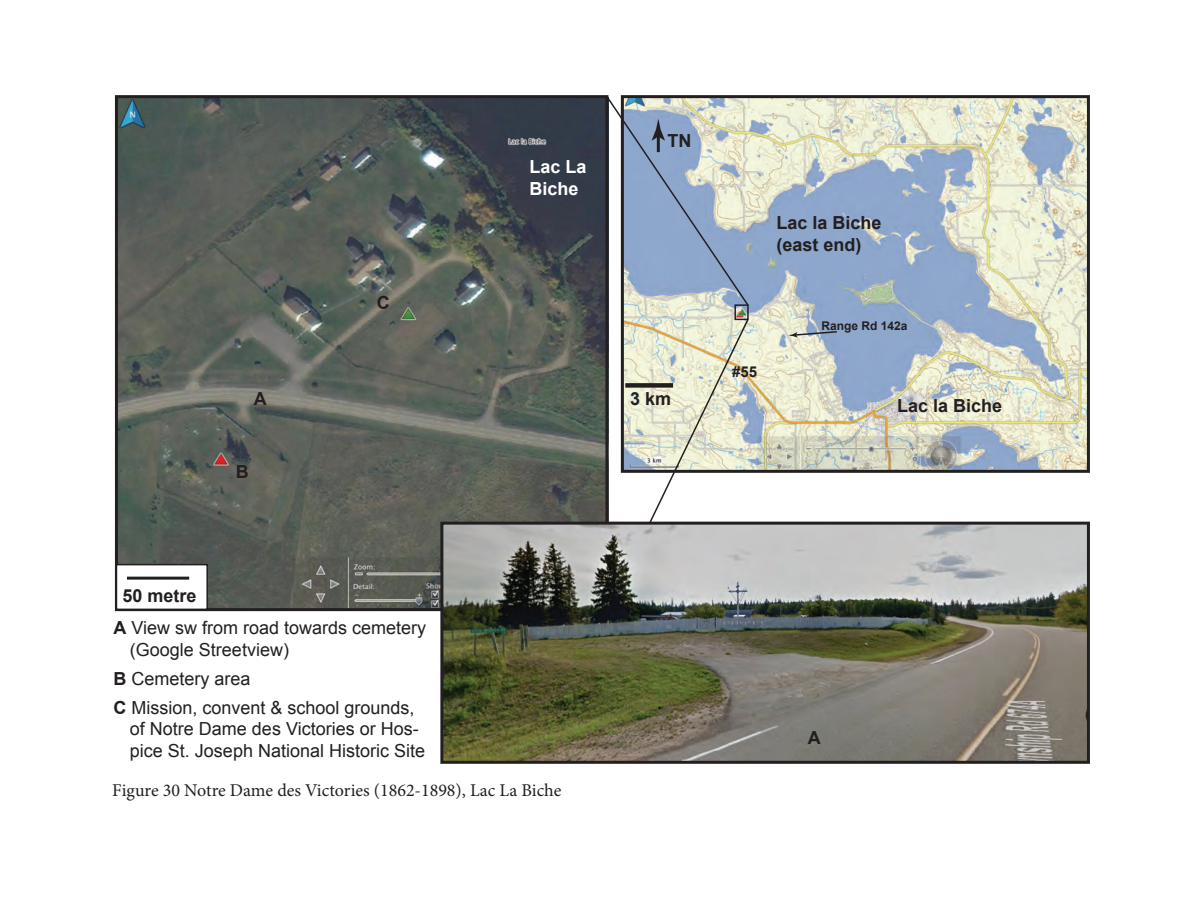
<style>
.page{position:relative;width:1188px;height:918px;background:#fff}
.page>*{position:absolute;margin:0;border:0;box-sizing:border-box;transform-origin:0 0}
.t1{font:18px/21.6px "Arial";color:#231f20}
.t2{font:18px "Minion Pro";color:#231f20}
.t3{font:700 18px/21.6px "Arial";color:#231f20}
.t4{font:700 18px/21.6px "Arial";color:#fff}
.t5{font:700 15px "Arial";color:#231f20}
.t6{font:700 12px "Arial";color:#231f20}
.s1{font-weight:700}
</style>
<div class="page">
<img style="left:119px;top:99px;width:485px;height:508px">
<div style="left:115px;top:95px;width:493px;height:516px;border:3px solid #231f20"></div>
<img style="left:625px;top:99px;width:461px;height:370px">
<div style="left:621px;top:95px;width:469px;height:378px;border:3px solid #231f20"></div>
<div style="left:116px;top:565px;width:91px;height:44px;background:#fff"></div>
<div style="left:116px;top:564px;width:92px;height:46px;border:2px solid #231f20"></div>
<hr style="left:127px;top:577px;width:62px;height:3px;background:#231f20">
<div style="left:734px;top:304px;width:15px;height:16px;border:2px solid #231f20"></div>
<svg style="left:606px;top:317px;width:144px;height:205px"></svg>
<img style="left:444px;top:526px;width:642px;height:234px">
<div style="left:440px;top:522px;width:650px;height:242px;border:3px solid #231f20"></div>
<div style="left:625px;top:383px;width:48px;height:5px;background:#231f20"></div>
<svg style="left:605px;top:95px;width:145px;height:212px;background:#a6b4c2"></svg>
<svg style="left:788px;top:330px;width:50px;height:8px"></svg>
<p class="t3" style="left:254px;top:388px;width:14px">A</p>
<p class="t3" style="left:236px;top:462px;width:14px">B</p>
<p class="t3" style="left:122px;top:586px;width:76px">50 metre</p>
<p class="t3" style="left:377px;top:292px;width:14px">C</p>
<p class="t1" style="left:130px;top:617px;width:298px;text-indent:-17px"><span class="s1">A</span> View sw from road towards cemetery (Google Streetview)</p>
<p class="t1" style="left:113px;top:664px;width:303px;line-height:29.1px"><span class="s1">B</span> Cemetery area<br><span class="s1">C</span> Mission, convent &amp; school grounds,</p>
<p class="t1" style="left:130px;top:718px;width:297px">of Notre Dame des Victories or Hos&shy;pice St. Joseph National Historic Site</p>
<p class="t4" style="left:529px;top:156px;width:59px">Lac La<br>Biche</p>
<p class="t2" style="left:112px;top:778px;width:451px">Figure 30 Notre Dame des Victories (1862-1898), Lac La Biche</p>
<p class="t3" style="left:667px;top:131px;width:25px">TN</p>
<p class="t3" style="left:630px;top:388px;width:43px">3 km</p>
<p class="t3" style="left:776px;top:213px;width:107px">Lac la Biche (east end)</p>
<p class="t5" style="left:732px;top:362px;width:27px">#55</p>
<p class="t6" style="left:821px;top:318px;width:88px">Range Rd 142a</p>
<p class="t3" style="left:897px;top:395px;width:107px">Lac la Biche</p>
<p class="t3" style="left:808px;top:728px;width:14px">A</p>
</div>
